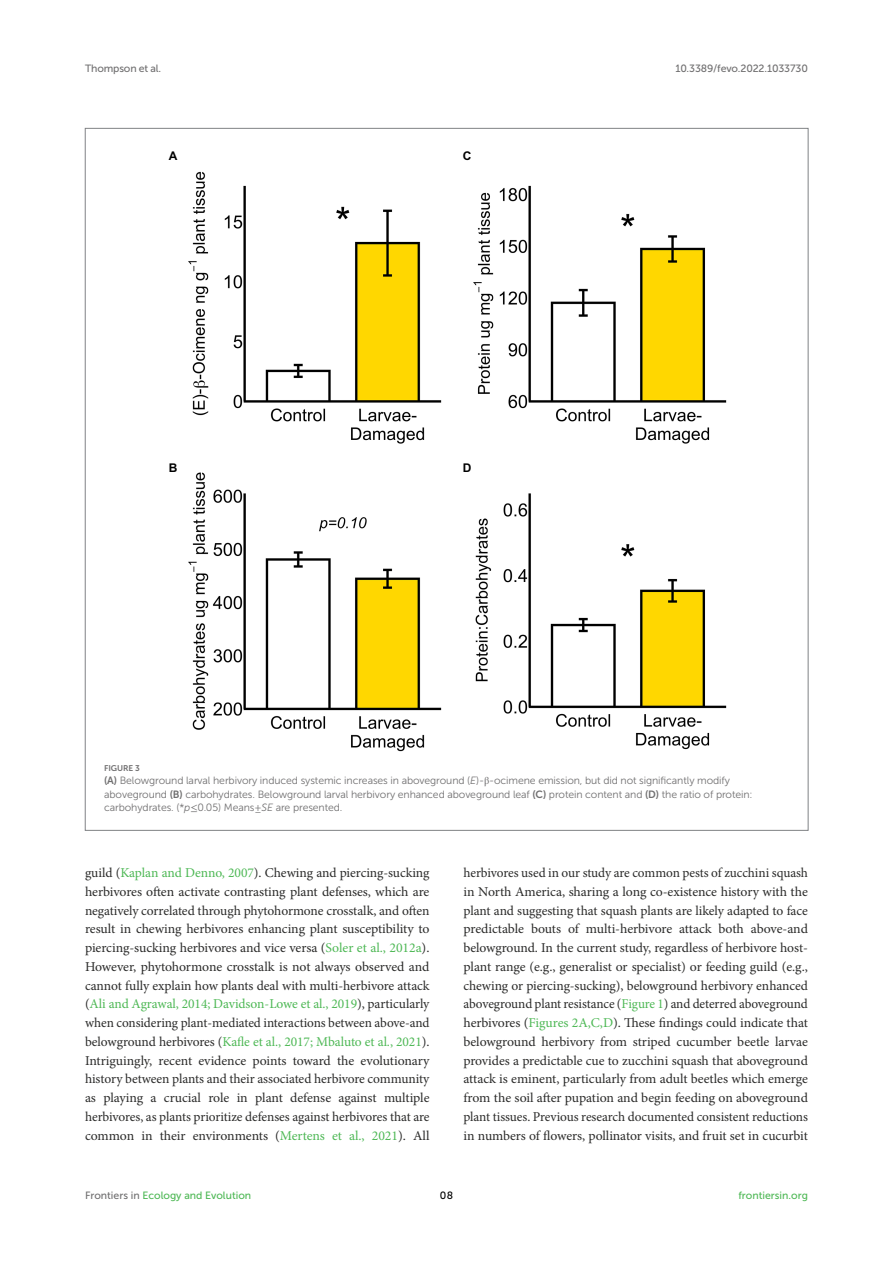
<style>
.page{position:relative;width:893px;height:1263px;background:#fff}
.page>*{position:absolute;margin:0;border:0;box-sizing:border-box;transform-origin:0 0}
.TEXT{font:13.5px/18.8px "Minion Pro";letter-spacing:-.01em;color:#2b2b2a;text-align:justify}
.t1{font:700 12px "Arial";color:#000}
.FIG_LEG{font:10.5px/13.5px "Museo Sans 300";letter-spacing:-.01em;color:#706f70}
.t2{font:10.5px "Museo Sans 500";color:#4eb855}
.t3{font:10.5px "Museo Sans 500";letter-spacing:-.015em;color:#706f70}
.t4{font:10.5px "Museo Sans 500";color:#000}
.FIG_HD{font:8.25px "Museo Sans 700";letter-spacing:-.01em;color:#706f70}
.s1{font-family:"Museo Sans 700"}
.s2{font-style:italic}
.s3{font-family:"STIX General"}
.s4{color:#4eb855}
.s5{color:#706f70}
</style>
<div class="page">
<img style="left:188px;top:171px;width:539px;height:581px">
<p class="t3" style="left:85px;top:63px;width:78px">Thompson et al.</p>
<p class="t3" style="left:675px;top:63px;width:134px">10.3389/fevo.2022.1033730</p>
<p class="t1" style="left:169px;top:147px;width:10px">A</p>
<p class="t1" style="left:463px;top:147px;width:10px">C</p>
<p class="t1" style="left:169px;top:459px;width:10px">B</p>
<p class="t1" style="left:463px;top:459px;width:10px">D</p>
<p class="FIG_HD" style="left:104px;top:763px;width:37px">FIGURE 3</p>
<p class="FIG_LEG" style="left:104px;top:774px;width:650px"><span class="s1">(A)</span> Belowground larval herbivory induced systemic increases in aboveground (<span class="s2">E</span>)-<span class="s3">β</span>-ocimene emission, but did not significantly modify aboveground <span class="s1">(B)</span> carbohydrates. Belowground larval herbivory enhanced aboveground leaf <span class="s1">(C)</span> protein content and <span class="s1">(D)</span> the ratio of protein: carbohydrates. (*<span class="s2">p</span><span class="s3">≤</span> 0.05) Means ± <span class="s2">SE</span> are presented.</p>
<p class="TEXT" style="left:85px;top:863px;width:346px">guild (<span class="s4">Kaplan and Denno, 2007</span>). Chewing and piercing-sucking herbivores often activate contrasting plant defenses, which are negatively correlated through phytohormone crosstalk, and often result in chewing herbivores enhancing plant susceptibility to piercing-sucking herbivores and vice versa (<span class="s4">Soler et al., 2012a</span>).<br>However, phytohormone crosstalk is not always observed and cannot fully explain how plants deal with multi-herbivore attack (<span class="s4">Ali and Agrawal, 2014; Davidson-Lowe et al., 2019</span>), particularly when considering plant-mediated interactions between above-and belowground herbivores (<span class="s4">Kafle et al., 2017; Mbaluto et al., 2021</span>).<br>Intriguingly, recent evidence points toward the evolutionary history between plants and their associated herbivore community as playing a crucial role in plant defense against multiple herbivores, as plants prioritize defenses against herbivores that are common in their environments (<span class="s4">Mertens et al., 2021</span>). All</p>
<p class="TEXT" style="left:463px;top:863px;width:346px">herbivores used in our study are common pests of zucchini squash in North America, sharing a long co-existence history with the plant and suggesting that squash plants are likely adapted to face predictable bouts of multi-herbivore attack both above-and belowground. In the current study, regardless of herbivore host&shy;plant range (e.g., generalist or specialist) or feeding guild (e.g., chewing or piercing-sucking), belowground herbivory enhanced aboveground plant resistance (<span class="s4">Figure 1</span>) and deterred aboveground herbivores (<span class="s4">Figures 2A,C,D</span>). These findings could indicate that belowground herbivory from striped cucumber beetle larvae provides a predictable cue to zucchini squash that aboveground attack is eminent, particularly from adult beetles which emerge from the soil after pupation and begin feeding on aboveground plant tissues. Previous research documented consistent reductions in numbers of flowers, pollinator visits, and fruit set in cucurbit</p>
<p class="t2" style="left:85px;top:1190px;width:168px"><span class="s5">Frontiers in</span> Ecology and Evolution</p>
<p class="t4" style="left:440px;top:1190px;width:15px">08</p>
<p class="t2" style="left:738px;top:1190px;width:71px">frontiersin.org</p>
</div>
